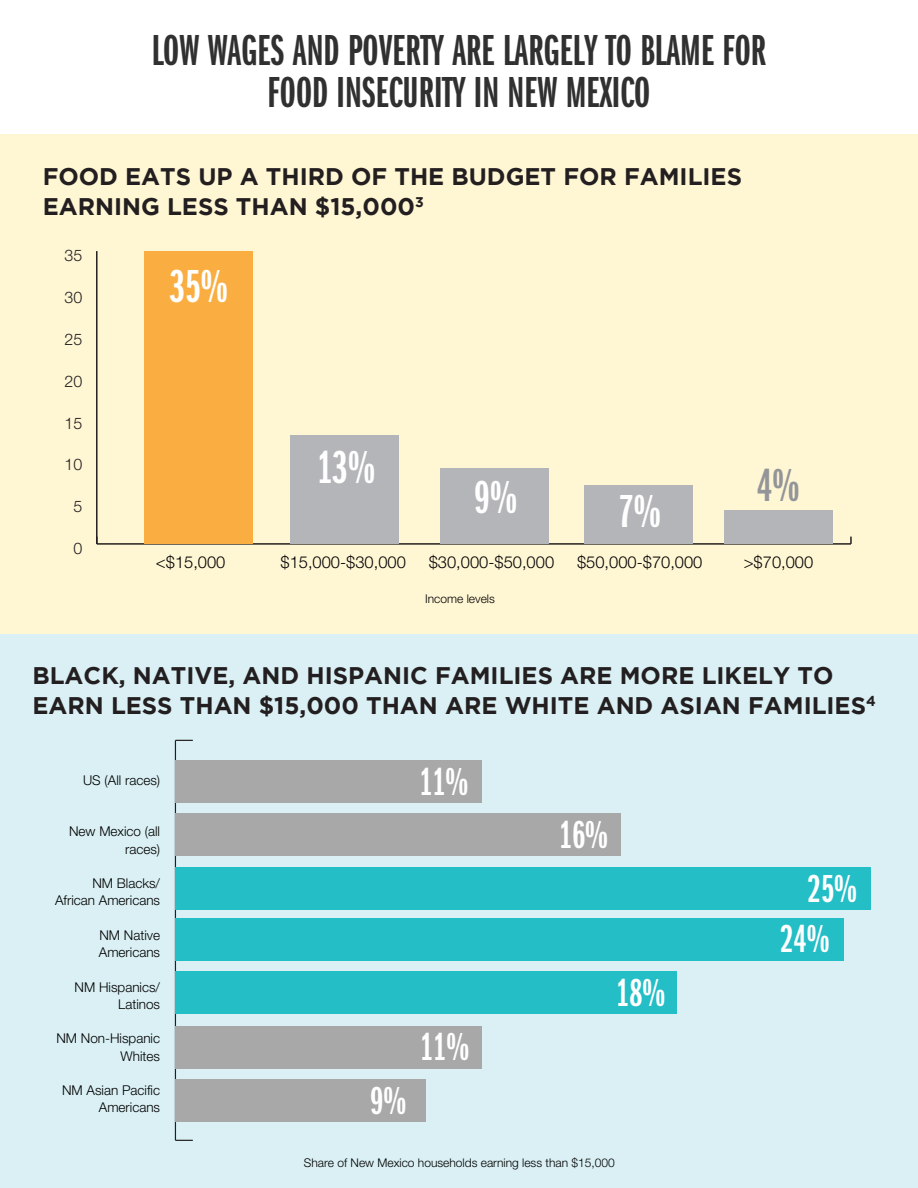
<style>
.page{position:relative;width:918px;height:1188px;background:#fff}
.page>*{position:absolute;margin:0;border:0;box-sizing:border-box;transform-origin:0 0}
.t1{font:48px "Franklin Gothic URW Ext Com D Dem";color:#fff}
.t2{font:48px "Franklin Gothic URW Ext Com D Dem";color:#939598}
.t3{font:45px/42px "Franklin Gothic URW Ext Com D Dem";color:#303030;text-align:center}
.t4{font:40.5px/49.8px "Franklin Gothic URW Ext Com D Dem";color:#fff}
.t5{font:700 24px/30px "Gotham";color:#231f20}
.t6{font:300 16.5px "Helvetica Neue";color:#000}
.t7{font:300 16.05px "Helvetica Neue";color:#231f20}
.t8{font:300 13.5px/17.2px "Helvetica Neue";color:#000;text-align:right}
.t9{font:300 12px "Helvetica Neue";color:#000}
</style>
<div class="page">
<div style="left:0;top:626px;width:918px;height:562px;background:#daf0f4"></div>
<div style="left:0;top:134px;width:917px;height:500px;background:#fff6d4"></div>
<hr style="left:97px;top:543px;width:754px;height:2px;background:#231f20">
<svg style="left:850px;top:537px;width:2px;height:7px"></svg>
<hr style="left:96px;top:251px;width:2px;height:293px;background:#231f20">
<div style="left:724px;top:510px;width:109px;height:34px;background:#b3b5b8"></div>
<div style="left:584px;top:485px;width:108px;height:59px;background:#b3b5b8"></div>
<div style="left:441px;top:469px;width:108px;height:75px;background:#b3b5b8"></div>
<div style="left:290px;top:435px;width:109px;height:109px;background:#b3b5b8"></div>
<div style="left:144px;top:251px;width:108px;height:293px;background:#faae42"></div>
<hr style="left:175px;top:740px;width:1px;height:400px;background:#231f20">
<svg style="left:175px;top:740px;width:18px;height:1px"></svg>
<svg style="left:175px;top:1140px;width:18px;height:1px"></svg>
<div style="left:175px;top:1079px;width:251px;height:43px;background:#a9a8a9"></div>
<div style="left:175px;top:1026px;width:307px;height:43px;background:#a9a8a9"></div>
<div style="left:175px;top:972px;width:501px;height:42px;background:#24bec7"></div>
<div style="left:175px;top:918px;width:668px;height:43px;background:#24bec7"></div>
<div style="left:175px;top:867px;width:696px;height:43px;background:#24bec7"></div>
<div style="left:175px;top:813px;width:446px;height:43px;background:#a9a8a9"></div>
<div style="left:175px;top:761px;width:307px;height:42px;background:#a9a8a9"></div>
<h2 class="t3" style="left:152px;top:30px;width:616px">LOW WAGES AND POVERTY ARE LARGELY TO BLAME FOR<br>FOOD INSECURITY IN NEW MEXICO</h2>
<p class="t5" style="left:43px;top:160px;width:701px">FOOD EATS UP A THIRD OF THE BUDGET FOR FAMILIES<br>EARNING LESS THAN $15,000<sup>3</sup></p>
<p class="t7" style="left:64px;top:246px;width:19px">35</p>
<p class="t7" style="left:64px;top:288px;width:19px">30</p>
<p class="t7" style="left:64px;top:329px;width:19px">25</p>
<p class="t7" style="left:64px;top:371px;width:19px">20</p>
<p class="t7" style="left:64px;top:413px;width:19px">15</p>
<p class="t7" style="left:64px;top:455px;width:19px">10</p>
<p class="t7" style="left:73px;top:497px;width:10px">5</p>
<p class="t7" style="left:73px;top:539px;width:10px">0</p>
<h1 class="t1" style="left:170px;top:261px;width:60px">35%</h1>
<h1 class="t1" style="left:317px;top:441px;width:60px">13%</h1>
<h1 class="t1" style="left:475px;top:471px;width:44px">9%</h1>
<h1 class="t1" style="left:618px;top:485px;width:44px">7%</h1>
<h1 class="t2" style="left:757px;top:459px;width:44px">4%</h1>
<p class="t6" style="left:156px;top:552px;width:71px">&lt;$15,000</p>
<p class="t6" style="left:281px;top:552px;width:127px">$15,000-$30,000</p>
<p class="t6" style="left:429px;top:552px;width:127px">$30,000-$50,000</p>
<p class="t6" style="left:577px;top:552px;width:127px">$50,000-$70,000</p>
<p class="t6" style="left:744px;top:552px;width:71px">&gt;$70,000</p>
<p class="t9" style="left:425px;top:591px;width:71px">Income levels</p>
<p class="t5" style="left:32px;top:660px;width:845px">BLACK, NATIVE, AND HISPANIC FAMILIES ARE MORE LIKELY TO<br>EARN LESS THAN $15,000 THAN ARE WHITE AND ASIAN FAMILIES<sup>4</sup></p>
<p class="t8" style="left:83px;top:771px;width:79px">US (All races)</p>
<p class="t8" style="left:69px;top:823px;width:93px">New Mexico (all races)</p>
<p class="t8" style="left:55px;top:874px;width:107px">NM Blacks/<br>African Americans</p>
<p class="t8" style="left:99px;top:926px;width:63px;text-align:left">NM Native<br>Americans</p>
<p class="t8" style="left:75px;top:978px;width:87px">NM Hispanics/<br>Latinos</p>
<p class="t8" style="left:56px;top:1030px;width:105px">NM Non-Hispanic<br>Whites</p>
<p class="t8" style="left:62px;top:1082px;width:100px">NM Asian Pacific<br>Americans</p>
<h3 class="t4" style="left:419px;top:757px;width:51px">11%</h3>
<h3 class="t4" style="left:370px;top:1076px;width:37px">9%</h3>
<h3 class="t4" style="left:420px;top:1023px;width:51px">11%</h3>
<h3 class="t4" style="left:559px;top:811px;width:51px">16%</h3>
<h3 class="t4" style="left:616px;top:969px;width:51px">18%</h3>
<p class="t9" style="left:304px;top:1156px;width:312px">Share of New Mexico households earning less than $15,000</p>
<h3 class="t4" style="left:781px;top:865px;width:78px;text-indent:27px">25%<br>24%</h3>
</div>
